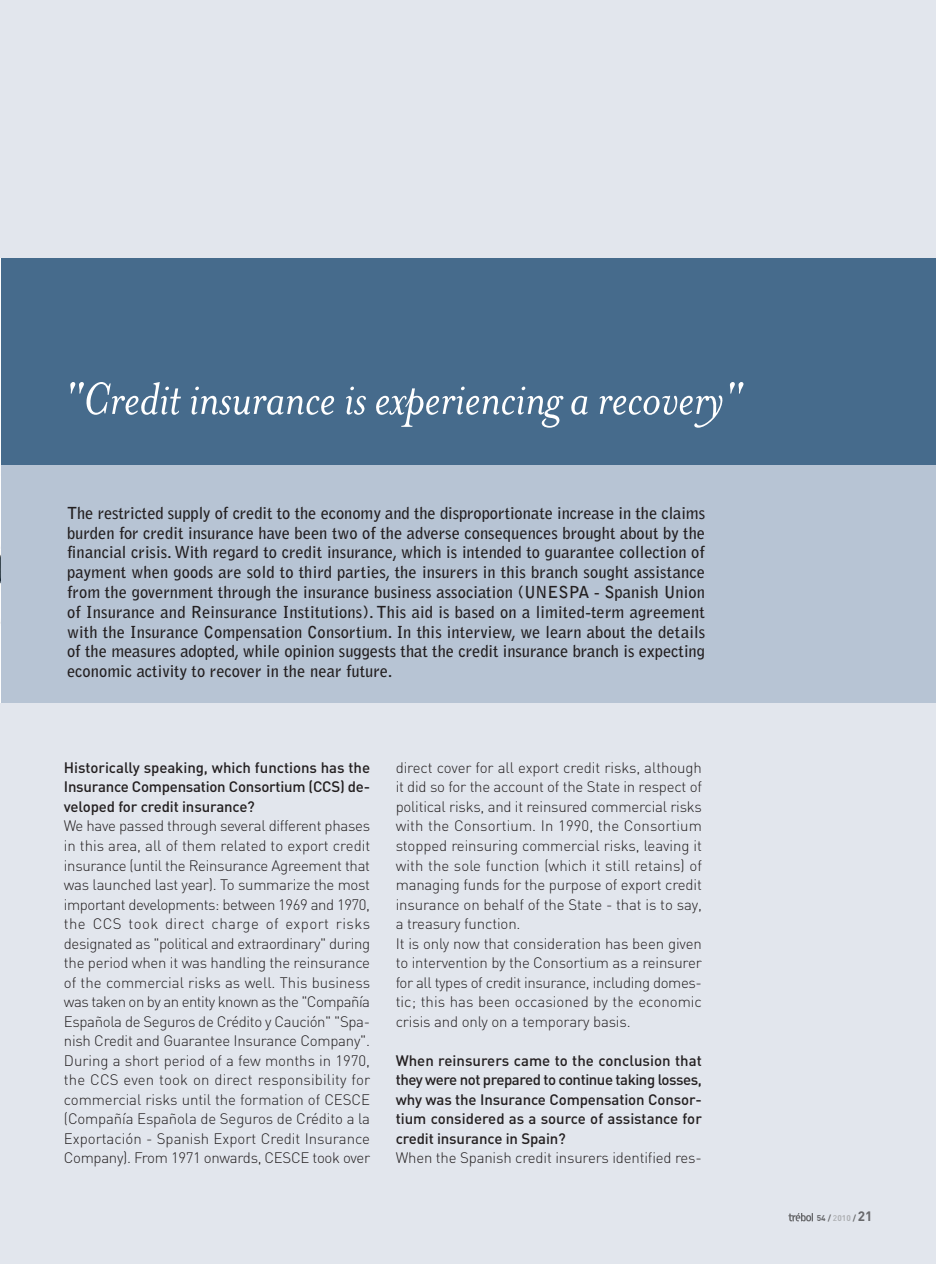
<style>
.page{position:relative;width:936px;height:1264px;background:#e2e6ed}
.page>*{position:absolute;margin:0;border:0;box-sizing:border-box;transform-origin:0 0}
.t1{font:italic 51.75px "Mrs Eaves";letter-spacing:-.01em;color:#fff}
.t2{font:700 16.5px/19.8px "Bell Gothic Std";color:#231f20;text-align:justify}
.t3{font:300 15px/19.5px "DIN";letter-spacing:-.01em;color:#231f20;text-align:justify}
.t4{font:500 15px/19.5px "DIN";letter-spacing:-.01em;color:#231f20;text-align:justify}
.t5{font:700 8.25px "DIN";color:#67686b}
.s1{font-weight:500;color:#aeb0b3}
.s2{color:#aeb0b3}
.s3{font-size:13.5px}
</style>
<div class="page">
<div style="left:0;top:258px;width:936px;height:207px;background:#466b8c"></div>
<img style="left:788px;top:1213px;width:24px;height:8px">
<div style="left:0;top:465px;width:936px;height:238px;background:#b7c4d4"></div>
<img style="left:0;top:258px;width:1px;height:445px">
<h1 class="t1" style="left:64px;top:381px;width:680px">"Credit insurance is experiencing a recovery"</h1>
<p class="t2" style="left:67px;top:504px;width:639px">The restricted supply of credit to the economy and the disproportionate increase in the claims burden for credit insurance have been two of the adverse consequences brought about by the financial crisis. With regard to credit insurance, which is intended to guarantee collection of payment when goods are sold to third parties, the insurers in this branch sought assistance from the government through the insurance business association (UNESPA - Spanish Union of Insurance and Reinsurance Institutions). This aid is based on a limited-term agreement with the Insurance Compensation Consortium. In this interview, we learn about the details of the measures adopted, while opinion suggests that the credit insurance branch is expecting economic activity to recover in the near future.</p>
<p class="t4" style="left:64px;top:759px;width:308px">Historically speaking, which functions has the Insurance Compensation Consortium (CCS) de&shy;veloped for credit insurance?</p>
<p class="t3" style="left:64px;top:818px;width:308px">We have passed through several different phases in this area, all of them related to export credit insurance (until the Reinsurance Agreement that was launched last year). To summarize the most important developments: between 1969 and 1970, the CCS took direct charge of export risks designated as "political and extraordinary" during the period when it was handling the reinsurance of the commercial risks as well. This business was taken on by an entity known as the "Compañía Española de Seguros de Crédito y Caución" "Spa&shy;nish Credit and Guarantee Insurance Company".<br>During a short period of a few months in 1970, the CCS even took on direct responsibility for commercial risks until the formation of CESCE (Compañía Española de Seguros de Crédito a la Exportación - Spanish Export Credit Insurance Company). From 1971 onwards, CESCE took over</p>
<p class="t3" style="left:396px;top:759px;width:308px;text-align:left">direct cover for all export credit risks, although it did so for the account of the State in respect of political risks, and it reinsured commercial risks with the Consortium. In 1990, the Consortium stopped reinsuring commercial risks, leaving it with the sole function (which it still retains) of managing funds for the purpose of export credit insurance on behalf of the State - that is to say, a treasury function.<br>It is only now that consideration has been given to intervention by the Consortium as a reinsurer for all types of credit insurance, including domes&shy;tic; this has been occasioned by the economic crisis and only on a temporary basis.</p>
<p class="t4" style="left:396px;top:1052px;width:308px">When reinsurers came to the conclusion that they were not prepared to continue taking losses, why was the Insurance Compensation Consor&shy;tium considered as a source of assistance for credit insurance in Spain?</p>
<p class="t3" style="left:396px;top:1149px;width:308px">When the Spanish credit insurers identified res-</p>
<p class="t5" style="left:816px;top:1215px;width:57px">54 / <span class="s1">2</span><span class="s2">010</span> / <span class="s3">21</span></p>
</div>
